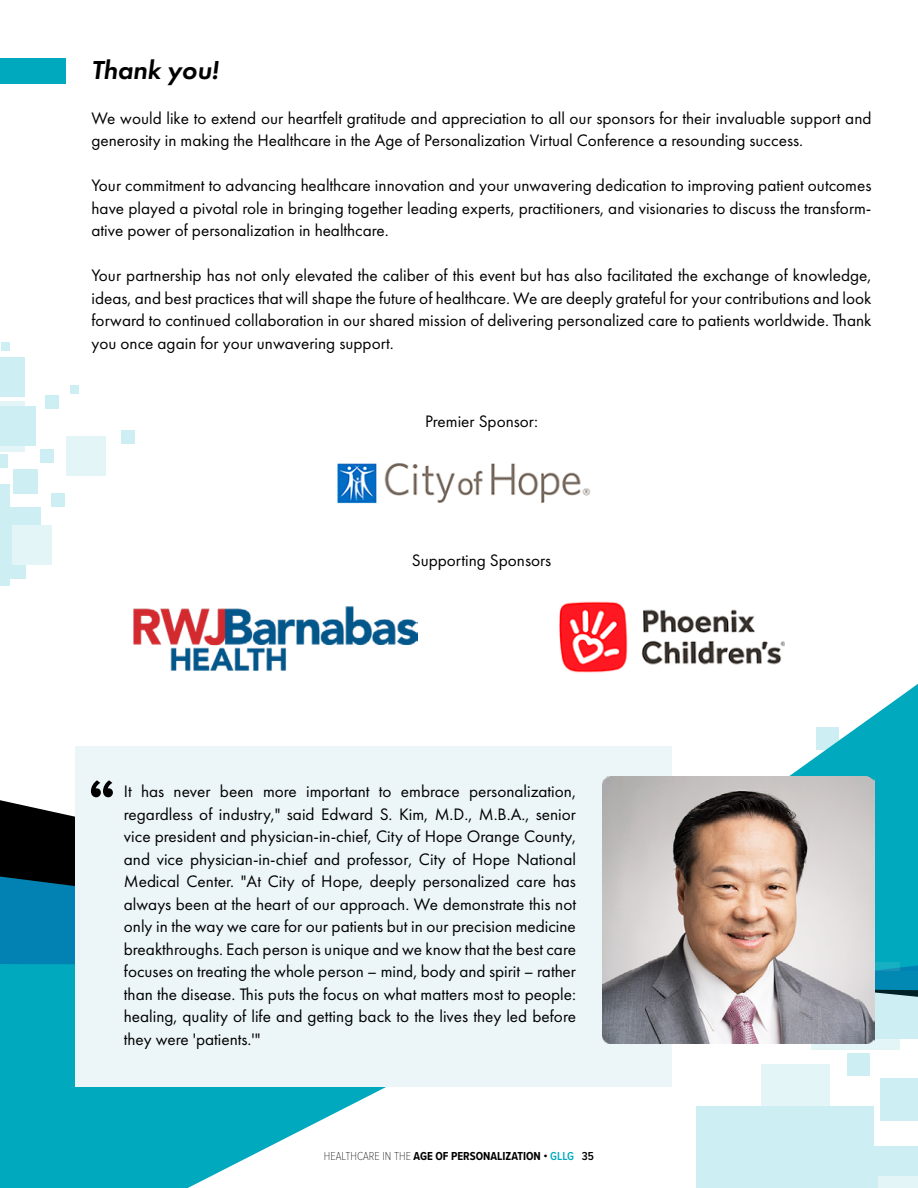
<style>
.page{position:relative;width:918px;height:1188px;background:#fff}
.page>*{position:absolute;margin:0;border:0;box-sizing:border-box;transform-origin:0 0}
.t1{font:700 59.25px "Proxima Nova";color:#000}
.t2{font:italic 600 27px "Futura PT";color:#000}
.t3{font:17.25px/22.5px "Futura PT";color:#000;text-align:justify}
.t4{font:700 12px "Proxima Nova Cond";color:#000}
.s1{font-weight:100}
.s2{font-weight:600}
.s3{font-weight:600;color:#01a9be}
</style>
<div class="page">
<svg style="left:0;top:670px;width:918px;height:518px"></svg>
<div style="left:76px;top:746px;width:596px;height:341px;background:#ecf5f8"></div>
<div style="left:0;top:58px;width:66px;height:26px;background:#01a9be"></div>
<div style="left:1px;top:508px;width:40px;height:39px;background:#cdeef2"></div>
<div style="left:0;top:539px;width:26px;height:39px;background:#cdeef2"></div>
<svg style="left:0;top:402px;width:25px;height:50px"></svg>
<div style="left:12px;top:525px;width:40px;height:39px;background:#e4f5f8"></div>
<div style="left:0;top:357px;width:25px;height:39px;background:#cdeef2"></div>
<div style="left:0;top:407px;width:36px;height:39px;background:#cdeef2"></div>
<div style="left:66px;top:437px;width:40px;height:39px;background:#e4f5f8"></div>
<div style="left:0;top:485px;width:9px;height:101px;background:#cdeef2"></div>
<div style="left:45px;top:395px;width:13px;height:13px;background:#cdeef2"></div>
<div style="left:121px;top:430px;width:14px;height:13px;background:#cdeef2"></div>
<div style="left:1px;top:342px;width:8px;height:9px;background:#cdeef2"></div>
<div style="left:70px;top:385px;width:9px;height:9px;background:#cdeef2"></div>
<div style="left:13px;top:469px;width:25px;height:24px;background:#cdeef2"></div>
<div style="left:0;top:454px;width:8px;height:13px;background:#cdeef2"></div>
<div style="left:41px;top:450px;width:13px;height:13px;background:#cdeef2"></div>
<div style="left:52px;top:493px;width:13px;height:13px;background:#cdeef2"></div>
<div style="left:859px;top:1146px;width:59px;height:42px;background:#cdeef2"></div>
<svg style="left:811px;top:962px;width:89px;height:88px"></svg>
<div style="left:762px;top:1065px;width:68px;height:67px;background:#e4f5f8"></div>
<div style="left:878px;top:1176px;width:40px;height:12px;background:#e4f5f8"></div>
<div style="left:831px;top:885px;width:69px;height:68px;background:#01a9be"></div>
<svg style="left:874px;top:971px;width:44px;height:68px;background:#87c3d1"></svg>
<div style="left:696px;top:1106px;width:177px;height:82px;background:#cdeef2"></div>
<div style="left:880px;top:1078px;width:38px;height:43px;background:#cdeef2"></div>
<svg style="left:816px;top:728px;width:23px;height:22px"></svg>
<div style="left:847px;top:1053px;width:23px;height:23px;background:#cdeef2"></div>
<img style="left:603px;top:777px;width:271px;height:267px">
<img style="left:134px;top:607px;width:283px;height:63px">
<img style="left:559px;top:601px;width:225px;height:79px">
<img style="left:337px;top:463px;width:253px;height:41px">
<h2 class="t2" style="left:92px;top:52px;width:128px">Thank you!</h2>
<p class="t3" style="left:92px;top:107px;width:782px">We would like to extend our heartfelt gratitude and appreciation to all our sponsors for their invaluable support and generosity in making the Healthcare in the Age of Personalization Virtual Conference a resounding success.</p>
<p class="t3" style="left:92px;top:174px;width:781px">Your commitment to advancing healthcare innovation and your unwavering dedication to improving patient outcomes have played a pivotal role in bringing together leading experts, practitioners, and visionaries to discuss the transform&shy;ative power of personalization in healthcare.</p>
<p class="t3" style="left:92px;top:264px;width:782px">Your partnership has not only elevated the caliber of this event but has also facilitated the exchange of knowledge, ideas, and best practices that will shape the future of healthcare. We are deeply grateful for your contributions and look forward to continued collaboration in our shared mission of delivering personalized care to patients worldwide. Thank you once again for your unwavering support.</p>
<p class="t3" style="left:425px;top:410px;width:114px">Premier Sponsor:</p>
<p class="t3" style="left:412px;top:549px;width:141px">Supporting Sponsors</p>
<h1 class="t1" style="left:89px;top:756px;width:29px">“</h1>
<p class="t3" style="left:124px;top:780px;width:454px">It has never been more important to embrace personalization, regardless of industry," said Edward S. Kim, M.D., M.B.A., senior vice president and physician-in-chief, City of Hope Orange County, and vice physician-in-chief and professor, City of Hope National Medical Center. "At City of Hope, deeply personalized care has always been at the heart of our approach. We demonstrate this not only in the way we care for our patients but in our precision medicine breakthroughs. Each person is unique and we know that the best care focuses on treating the whole person – mind, body and spirit – rather than the disease. This puts the focus on what matters most to people: healing, quality of life and getting back to the lives they led before they were 'patients.'"</p>
<p class="t4" style="left:324px;top:1147px;width:272px"><span class="s1">HEALTHCARE IN THE</span> AGE OF PERSONALIZATION <span class="s2">•</span> <span class="s3">GLLG</span> <span class="s2">35</span></p>
</div>
